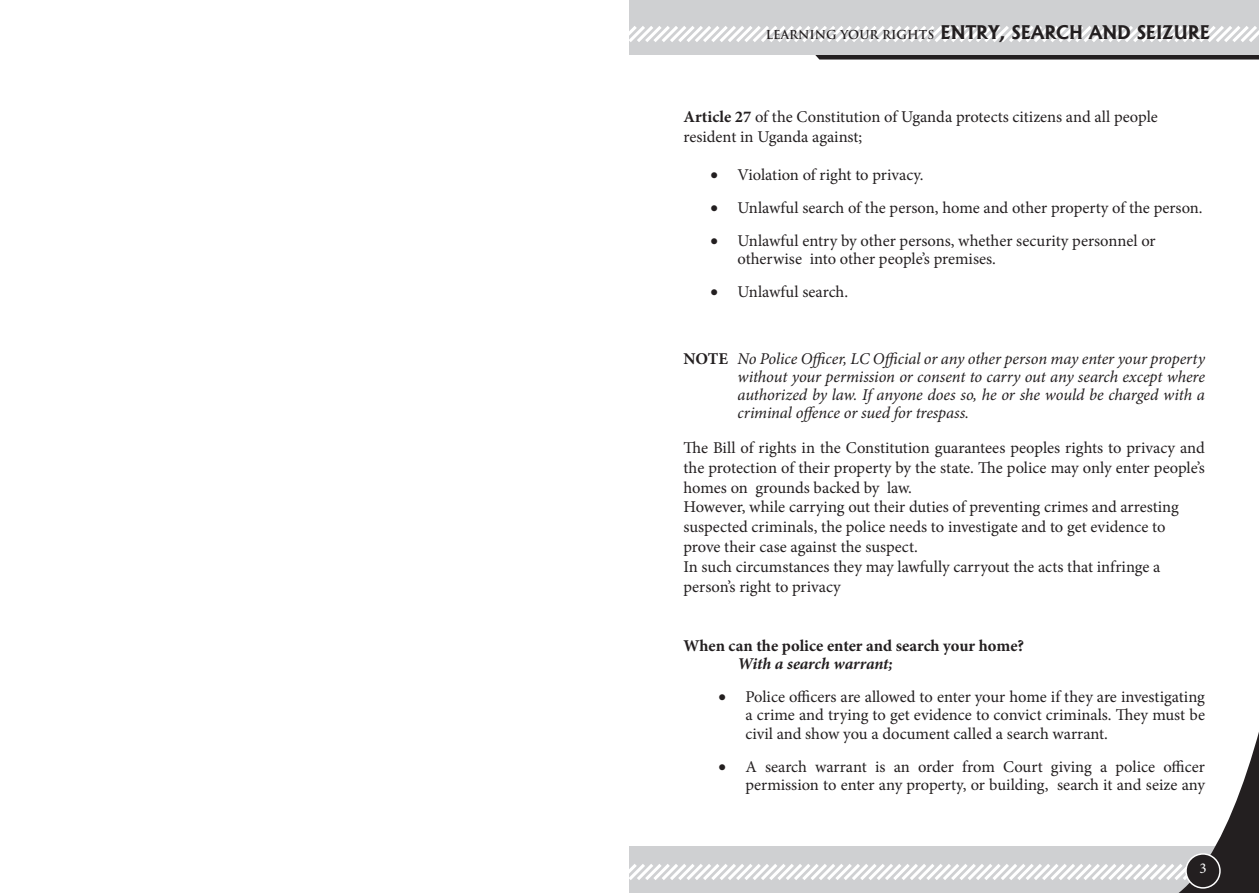
<style>
.page{position:relative;width:1259px;height:893px;background:#fff}
.page>*{position:absolute;margin:0;border:0;box-sizing:border-box;transform-origin:0 0}
.t1{font:700 18px "Albertus";color:#231f20}
.t2{font:16.5px/19.8px "Minion Pro";color:#231f20}
.t3{font:italic 16.5px/18.1px "Minion Pro";letter-spacing:-.01em;color:#231f20;text-align:justify}
.t4{font:700 16.5px/18.1px "Minion Pro";color:#231f20}
.t5{font:15px "Minion Pro";color:#fff}
.s1{font-family:"Trajan Pro";font-size:12px}
.s2{font-weight:700}
.s3{font-weight:700;font-style:normal}
.s4{font-style:italic}
</style>
<div class="page">
<svg style="left:629px;top:0;width:630px;height:60px;background:#cdcdcf"></svg>
<svg style="left:629px;top:732px;width:630px;height:161px"></svg>
<p class="t1" style="left:766px;top:22px;width:446px"><span class="s1">LEARNING YOUR RIGHTS</span> ENTRY, SEARCH AND SEIZURE</p>
<p class="t2" style="left:683px;top:107px;width:476px"><span class="s2">Article 27</span> of the Constitution of Uganda protects citizens and all people resident in Uganda against;</p>
<p class="t2" style="left:710px;top:165px;width:215px">• Violation of right to privacy.</p>
<p class="t2" style="left:710px;top:198px;width:494px">• Unlawful search of the person, home and other property of the person.</p>
<p class="t2" style="left:737px;top:232px;width:420px;line-height:18.1px;text-indent:-27px">• Unlawful entry by other persons, whether security personnel or otherwise into other people’s premises.</p>
<p class="t2" style="left:710px;top:282px;width:139px">• Unlawful search.</p>
<p class="t3" style="left:737px;top:349px;width:469px;text-indent:-54px"><span class="s3">NOTE</span> No Police Officer, LC Official or any other person may enter your property without your permission or consent to carry out any search except where authorized by law. If anyone does so, he or she would be charged with a criminal offence or sued for trespass.</p>
<p class="t2" style="left:683px;top:438px;width:523px">The Bill of rights in the Constitution guarantees peoples rights to privacy and the protection of their property by the state. The police may only enter people’s homes on grounds backed by law.<br>However, while carrying out their duties of preventing crimes and arresting suspected criminals, the police needs to investigate and to get evidence to prove their case against the suspect.<br>In such circumstances they may lawfully carryout the acts that infringe a person’s right to privacy</p>
<p class="t4" style="left:737px;top:636px;width:288px;text-indent:-54px">When can the police enter and search your home?<br><span class="s4">With a search warrant;</span></p>
<p class="t2" style="left:745px;top:688px;width:461px;line-height:18.1px;text-align:justify;text-indent:-27px">• Police officers are allowed to enter your home if they are investigating a crime and trying to get evidence to convict criminals. They must be civil and show you a document called a search warrant.</p>
<p class="t2" style="left:718px;top:757px;width:488px;line-height:18.1px;text-align:right">• A search warrant is an order from Court giving a police officer permission to enter any property, or building, search it and seize any</p>
<p class="t5" style="left:1199px;top:859px;width:9px">3</p>
</div>
